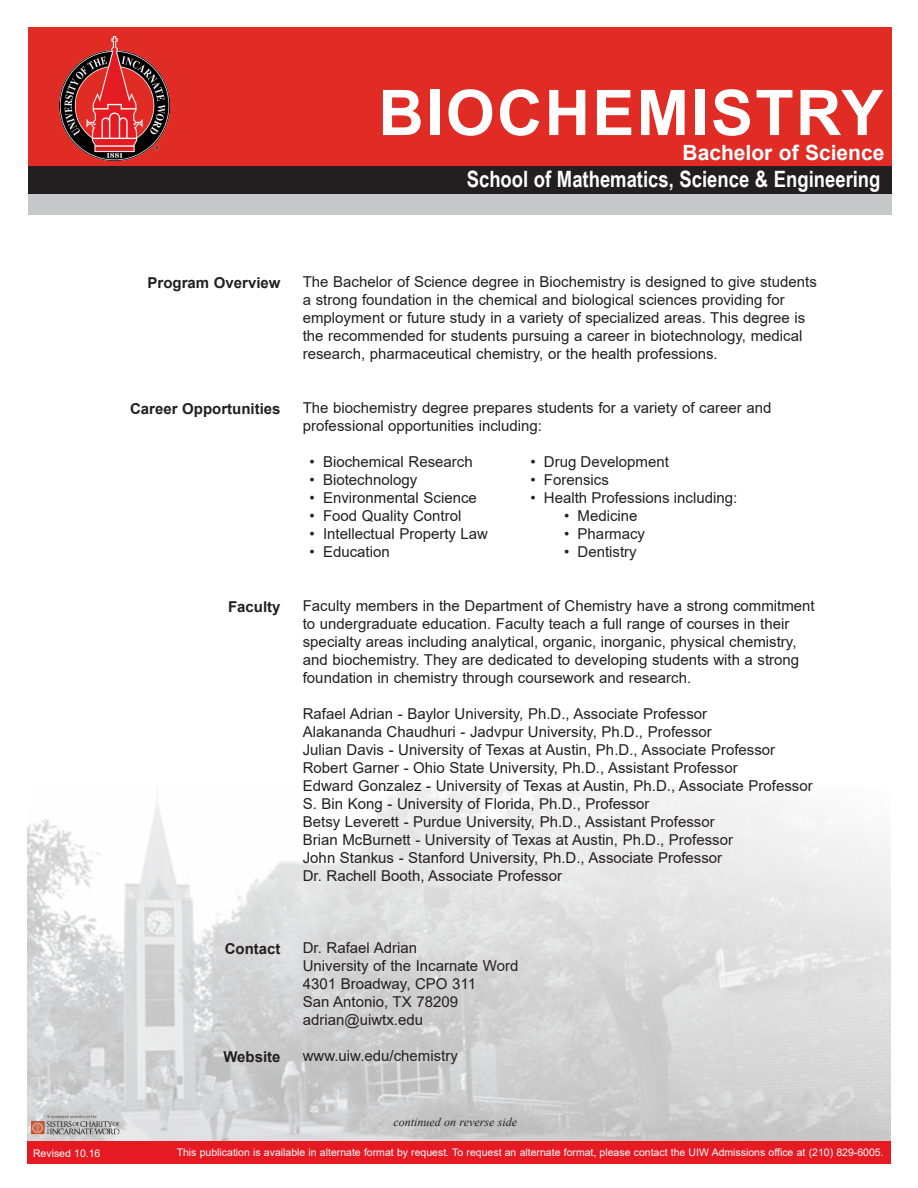
<style>
.page{position:relative;width:918px;height:1188px;background:#fff}
.page>*{position:absolute;margin:0;border:0;box-sizing:border-box;transform-origin:0 0}
.t1{font:700 63px "Arial";letter-spacing:.035em;color:#fff}
.t2{font:700 22.5px "Arial Narrow";color:#fff}
.t3{font:700 21px "Arial";color:#fff}
.t4{font:15px "Arial";color:#231f20}
.t5{font:700 15px "Arial";color:#231f20}
.t6{font:italic 12px "Times New Roman";color:#231f20}
.t7{font:10.5px "Arial";color:#fff}
</style>
<div class="page">
<img style="left:27px;top:786px;width:864px;height:356px">
<div style="left:27px;top:1142px;width:864px;height:22px;background:#e51a23"></div>
<div style="left:28px;top:27px;width:864px;height:149px;background:#e12c26"></div>
<div style="left:28px;top:178px;width:864px;height:37px;background:#c7c8ca"></div>
<div style="left:28px;top:166px;width:864px;height:28px;background:#231f20"></div>
<img style="left:59px;top:36px;width:111px;height:125px">
<img style="left:27px;top:1114px;width:95px;height:26px">
<p class="t1" style="left:378px;top:69px;width:506px">BIOCHEMISTRY</p>
<p class="t3" style="left:683px;top:138px;width:203px">Bachelor of Science</p>
<p class="t2" style="left:467px;top:162px;width:415px">School of Mathematics, Science &amp; Engineering</p>
<p class="t5" style="left:148px;top:272px;width:134px">Program Overview</p>
<p class="t5" style="left:130px;top:398px;width:152px">Career Opportunities</p>
<p class="t5" style="left:228px;top:596px;width:54px">Faculty</p>
<p class="t4" style="left:303px;top:271px;width:516px">The Bachelor of Science degree in Biochemistry is designed to give students</p>
<p class="t4" style="left:303px;top:289px;width:483px">a strong foundation in the chemical and biological sciences providing for</p>
<p class="t4" style="left:303px;top:307px;width:504px">employment or future study in a variety of specialized areas. This degree is</p>
<p class="t4" style="left:303px;top:325px;width:501px">the recommended for students pursuing a career in biotechnology, medical</p>
<p class="t4" style="left:303px;top:343px;width:416px">research, pharmaceutical chemistry, or the health professions.</p>
<p class="t4" style="left:303px;top:397px;width:470px">The biochemistry degree prepares students for a variety of career and</p>
<p class="t4" style="left:303px;top:415px;width:241px">professional opportunities including:</p>
<p class="t4" style="left:310px;top:451px;width:165px">• Biochemical Research</p>
<p class="t4" style="left:310px;top:469px;width:109px">• Biotechnology</p>
<p class="t4" style="left:310px;top:487px;width:169px">• Environmental Science</p>
<p class="t4" style="left:310px;top:505px;width:153px">• Food Quality Control</p>
<p class="t4" style="left:310px;top:523px;width:180px">• Intellectual Property Law</p>
<p class="t4" style="left:310px;top:541px;width:82px">• Education</p>
<p class="t4" style="left:530px;top:451px;width:140px">• Drug Development</p>
<p class="t4" style="left:530px;top:469px;width:80px">• Forensics</p>
<p class="t4" style="left:530px;top:487px;width:208px">• Health Professions including:</p>
<p class="t4" style="left:564px;top:505px;width:75px">• Medicine</p>
<p class="t4" style="left:564px;top:523px;width:83px">• Pharmacy</p>
<p class="t4" style="left:564px;top:541px;width:74px">• Dentistry</p>
<p class="t4" style="left:303px;top:595px;width:513px">Faculty members in the Department of Chemistry have a strong commitment</p>
<p class="t4" style="left:303px;top:613px;width:488px">to undergraduate education. Faculty teach a full range of courses in their</p>
<p class="t4" style="left:303px;top:631px;width:495px">specialty areas including analytical, organic, inorganic, physical chemistry,</p>
<p class="t4" style="left:303px;top:649px;width:498px">and biochemistry. They are dedicated to developing students with a strong</p>
<p class="t4" style="left:303px;top:667px;width:390px">foundation in chemistry through coursework and research.</p>
<p class="t4" style="left:303px;top:703px;width:406px">Rafael Adrian - Baylor University, Ph.D., Associate Professor</p>
<p class="t4" style="left:303px;top:721px;width:411px">Alakananda Chaudhuri - Jadvpur University, Ph.D., Professor</p>
<p class="t4" style="left:303px;top:739px;width:474px">Julian Davis - University of Texas at Austin, Ph.D., Associate Professor</p>
<p class="t4" style="left:303px;top:757px;width:436px">Robert Garner - Ohio State University, Ph.D., Assistant Professor</p>
<p class="t4" style="left:303px;top:775px;width:511px">Edward Gonzalez - University of Texas at Austin, Ph.D., Associate Professor</p>
<p class="t4" style="left:303px;top:793px;width:348px">S. Bin Kong - University of Florida, Ph.D., Professor</p>
<p class="t4" style="left:303px;top:811px;width:413px">Betsy Leverett - Purdue University, Ph.D., Assistant Professor</p>
<p class="t4" style="left:303px;top:829px;width:432px">Brian McBurnett - University of Texas at Austin, Ph.D., Professor</p>
<p class="t4" style="left:303px;top:847px;width:421px">John Stankus - Stanford University, Ph.D., Associate Professor</p>
<p class="t4" style="left:303px;top:865px;width:261px">Dr. Rachell Booth, Associate Professor</p>
<p class="t5" style="left:225px;top:938px;width:57px">Contact</p>
<p class="t5" style="left:223px;top:1046px;width:59px">Website</p>
<p class="t4" style="left:303px;top:937px;width:116px">Dr. Rafael Adrian</p>
<p class="t4" style="left:303px;top:955px;width:217px">University of the Incarnate Word</p>
<p class="t4" style="left:303px;top:973px;width:175px">4301 Broadway, CPO 311</p>
<p class="t4" style="left:303px;top:991px;width:157px">San Antonio, TX 78209</p>
<p class="t4" style="left:303px;top:1009px;width:122px">adrian@uiwtx.edu</p>
<p class="t4" style="left:303px;top:1045px;width:157px">www.uiw.edu/chemistry</p>
<p class="t6" style="left:394px;top:1114px;width:125px">continued on reverse side</p>
<p class="t7" style="left:33px;top:1146px;width:69px">Revised 10.16</p>
<p class="t7" style="left:177px;top:1145px;width:708px">This publication is available in alternate format by request. To request an alternate format, please contact the UIW Admissions office at (210) 829-6005.</p>
</div>
